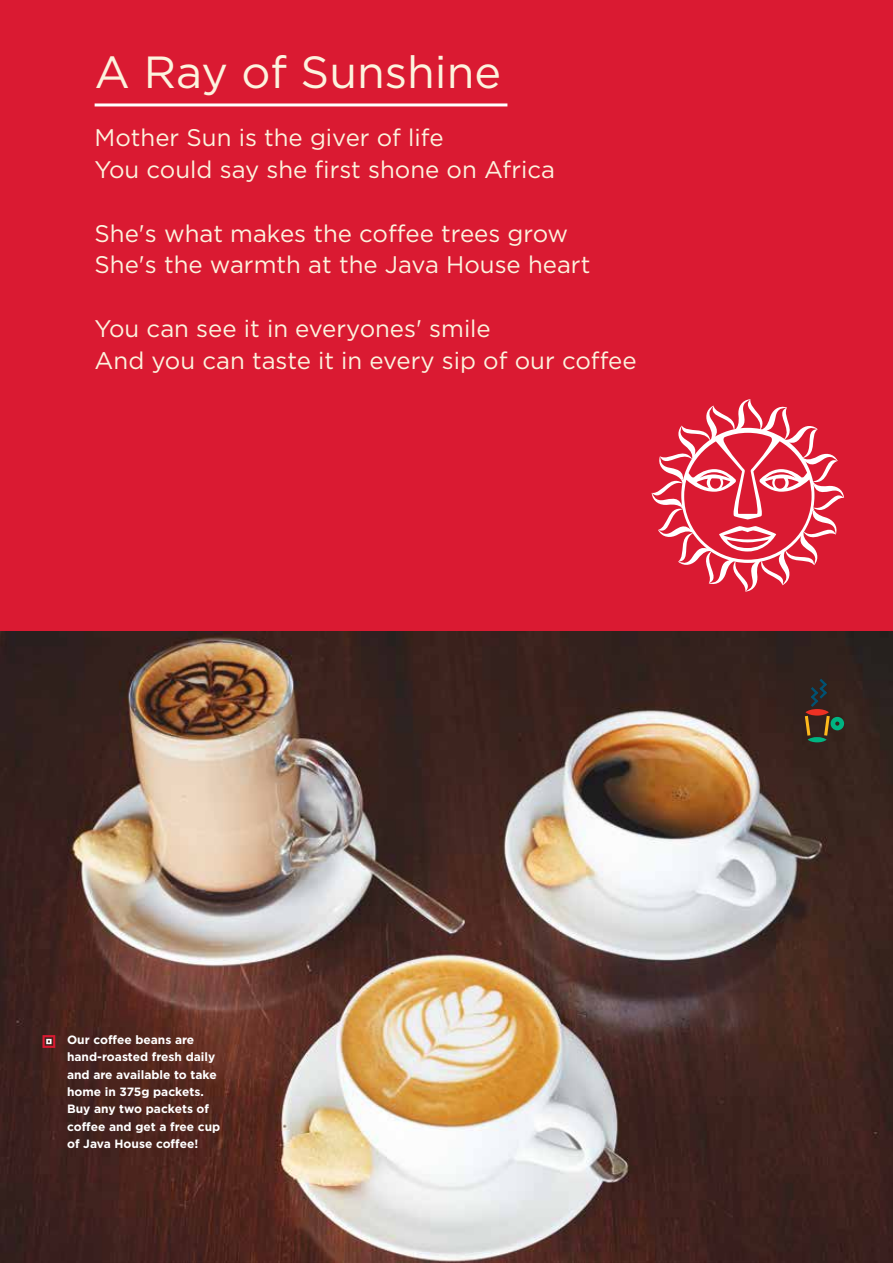
<style>
.page{position:relative;width:893px;height:1263px;background:#fff}
.page>*{position:absolute;margin:0;border:0;box-sizing:border-box;transform-origin:0 0}
.t1{font:45px "Gotham Pro";color:#fcf3de}
.t2{font:24px/31.8px "Gotham Pro";color:#fcf3de}
.t3{font:700 12px/17.4px "Gotham Pro";color:#fff}
</style>
<div class="page">
<div style="left:0;top:0;width:893px;height:637px;background:#da1a32"></div>
<hr style="left:95px;top:103px;width:412px;height:3px;background:#fff">
<svg style="left:652px;top:399px;width:192px;height:193px"></svg>
<hr style="left:892px;top:475px;width:1px;height:298px;background:#f1563f">
<hr style="left:892px;top:103px;width:1px;height:372px;background:#3c1605">
<img style="left:0;top:631px;width:893px;height:632px">
<div style="left:808px;top:737px;width:19px;height:5px;background:#00b482;border-radius:50%"></div>
<div style="left:805px;top:709px;width:24px;height:6px;background:#ee3124;border-radius:50%"></div>
<div style="left:831px;top:717px;width:13px;height:13px;border:5px solid #00b482;border-radius:50%"></div>
<svg style="left:811px;top:679px;width:16px;height:28px"></svg>
<svg style="left:805px;top:716px;width:5px;height:20px"></svg>
<svg style="left:824px;top:716px;width:6px;height:20px"></svg>
<svg style="left:43px;top:1035px;width:12px;height:13px"></svg>
<h1 class="t1" style="left:95px;top:47px;width:408px">A Ray of Sunshine</h1>
<p class="t2" style="left:95px;top:122px;width:462px">Mother Sun is the giver of life<br>You could say she first shone on Africa</p>
<p class="t2" style="left:95px;top:217px;width:497px">She's what makes the coffee trees grow<br>She's the warmth at the Java House heart</p>
<p class="t2" style="left:95px;top:313px;width:544px">You can see it in everyones' smile<br>And you can taste it in every sip of our coffee</p>
<p class="t3" style="left:67px;top:1030px;width:155px">Our coffee beans are hand-roasted fresh daily and are available to take home in 375g packets.<br>Buy any two packets of coffee and get a free cup of Java House coffee!</p>
</div>
